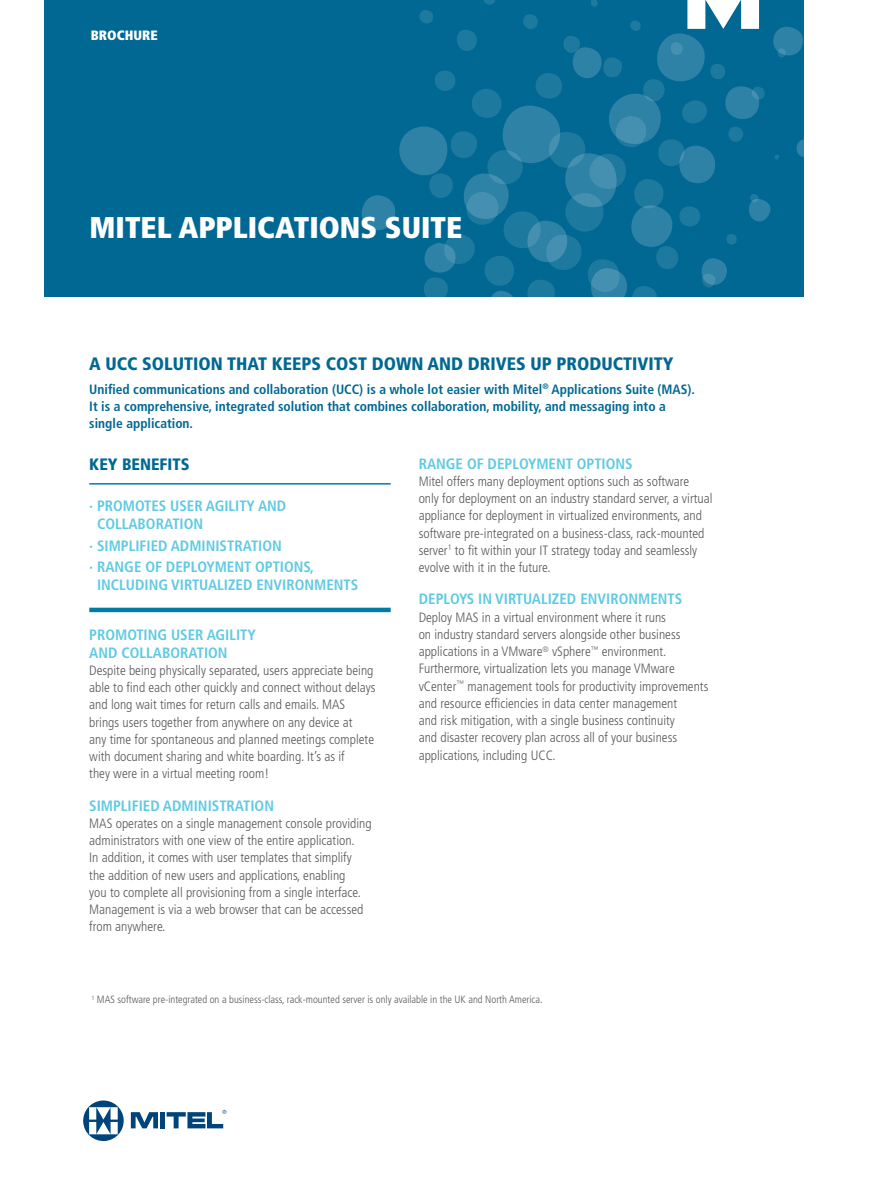
<style>
.page{position:relative;width:893px;height:1188px;background:#fff}
.page>*{position:absolute;margin:0;border:0;box-sizing:border-box;transform-origin:0 0}
.t1{font:900 condensed 30px "Frutiger";color:#fff}
.t2{font:900 condensed 18px "Frutiger";color:#006893}
.t3{font:900 condensed 16.5px "Frutiger";color:#006893}
.t4{font:700 condensed 15px/21.5px "Frutiger";color:#5fcae3;text-align:center}
.t5{font:300 condensed 13.5px/17.2px "Frutiger";color:#57585a}
.t6{font:700 condensed 13.5px/17.2px "Frutiger";color:#006893}
.t7{font:900 condensed 13.5px "Frutiger";color:#fff}
.t8{font:300 condensed 10.5px "Frutiger";color:#57585a}
</style>
<div class="page">
<div style="left:45px;top:0;width:759px;height:297px;background:#006893"></div>
<svg style="left:361px;top:0;width:443px;height:297px"></svg>
<svg style="left:83px;top:1100px;width:41px;height:41px"></svg>
<div style="left:160px;top:1112px;width:5px;height:16px;background:#00447b"></div>
<svg style="left:131px;top:1112px;width:27px;height:16px"></svg>
<svg style="left:167px;top:1110px;width:59px;height:18px"></svg>
<hr style="left:89px;top:483px;width:302px;height:2px;background:#007da5">
<hr style="left:89px;top:608px;width:302px;height:4px;background:#007da5">
<p class="t7" style="left:91px;top:27px;width:10px">BROCHURE</p>
<h1 class="t1" style="left:90px;top:209px;width:371px">MITEL APPLICATIONS SU ITE</h1>
<h2 class="t2" style="left:89px;top:353px;width:64px">A UCC SOLUTIO</h2>
<h2 class="t2" style="left:211px;top:353px;width:126px">N THAT KEEPS COST</h2>
<h2 class="t2" style="left:372px;top:353px;width:240px">DOWN AND DRIVES UP PRODUCTI</h2>
<h2 class="t2" style="left:638px;top:353px;width:37px">VITY</h2>
<p class="t6" style="left:89px;top:381px;width:607px">UNIFIED COMMUNICATIONS AND COLLABORATION (UCC) IS A WHOLE LOT EASIER WITH MITEL<sup>®</sup> APPLICATIONS SUITE (MAS).<br>IT IS A COMPREHENSIVE, INTEGRATED SOLUTION THAT COMBINES COLLABORATION, MOBILITY, AND MESSAGING INTO A<br>SINGLE APPLICATION.</p>
<p class="t3" style="left:89px;top:454px;width:102px">KEY BENEFITS</p>
<p class="t4" style="left:89px;top:495px;width:26px">· PROMOTES</p>
<p class="t4" style="left:170px;top:495px;width:18px">USER</p>
<p class="t4" style="left:206px;top:495px;width:63px">AGILITY AND</p>
<p class="t4" style="left:89px;top:513px;width:26px">COLLABORATION<br>· SIMPLIFIED</p>
<p class="t4" style="left:171px;top:535px;width:18px">ADMINISTRATION</p>
<p class="t4" style="left:89px;top:556px;width:26px">· RANGE</p>
<p class="t4" style="left:145px;top:556px;width:40px">OF DEPLOYMENT</p>
<p class="t4" style="left:255px;top:556px;width:19px">OPTIONS</p>
<p class="t4" style="left:310px;top:556px;width:5px">,</p>
<p class="t4" style="left:97px;top:574px;width:14px">INCLUDING</p>
<p class="t4" style="left:171px;top:574px;width:17px">VIRTUALI</p>
<p class="t4" style="left:228px;top:574px;width:46px">ZED ENVIRONMENTS</p>
<p class="t4" style="left:89px;top:624px;width:18px">PROMOTING</p>
<p class="t4" style="left:171px;top:624px;width:18px">USER</p>
<p class="t4" style="left:207px;top:624px;width:51px">AGILITY</p>
<p class="t4" style="left:89px;top:642px;width:9px">AND</p>
<p class="t4" style="left:122px;top:642px;width:18px">COLLABORATION</p>
<p class="t5" style="left:89px;top:662px;width:288px">Despite being physically separated, users appreciate being able to find each other quickly and connect without delays and long wait times for return calls and emails. MAS brings users together from anywhere on any device at<br>any time for spontaneous and planned meetings complete with document sharing and white boarding. It’s as if<br>they were in a virtual meeting room!</p>
<p class="t4" style="left:89px;top:795px;width:16px">SIMPLIFIED</p>
<p class="t4" style="left:163px;top:795px;width:18px">ADMINISTRATION</p>
<p class="t5" style="left:89px;top:815px;width:284px">MAS operates on a single management console providing administrators with one view of the entire application.<br>In addition, it comes with user templates that simplify<br>the addition of new users and applications, enabling<br>you to complete all provisioning from a single interface.<br>Management is via a web browser that can be accessed from anywhere.</p>
<p class="t4" style="left:419px;top:453px;width:19px">RANGE</p>
<p class="t4" style="left:467px;top:453px;width:40px">OF DEPLOYMENT</p>
<p class="t4" style="left:577px;top:453px;width:19px">OPTIONS</p>
<p class="t5" style="left:419px;top:473px;width:295px">Mitel offers many deployment options such as software only for deployment on an industry standard server, a virtual appliance for deployment in virtualized environments, and software pre-integrated on a business-class, rack-mounted server<sup>1</sup> to fit within your IT strategy today and seamlessly evolve with it in the future.</p>
<p class="t4" style="left:419px;top:588px;width:18px">DEPLOYS</p>
<p class="t4" style="left:478px;top:588px;width:25px">IN VIRTUALI</p>
<p class="t4" style="left:552px;top:588px;width:38px">ZED ENVIRONMENTS</p>
<p class="t5" style="left:419px;top:609px;width:291px">Deploy MAS in a virtual environment where it runs<br>on industry standard servers alongside other business applications in a VMware<sup>®</sup> vSphere<sup>™</sup> environment.<br>Furthermore, virtualization lets you manage VMware vCenter<sup>™</sup> management tools for productivity improvements and resource efficiencies in data center management<br>and risk mitigation, with a single business continuity<br>and disaster recovery plan across all of your business applications, including UCC.</p>
<p class="t8" style="left:92px;top:993px;width:453px"><sup>1</sup> MAS software pre-integrated on a business-class, rack-mounted server is only available in the UK and North America.</p>
</div>
